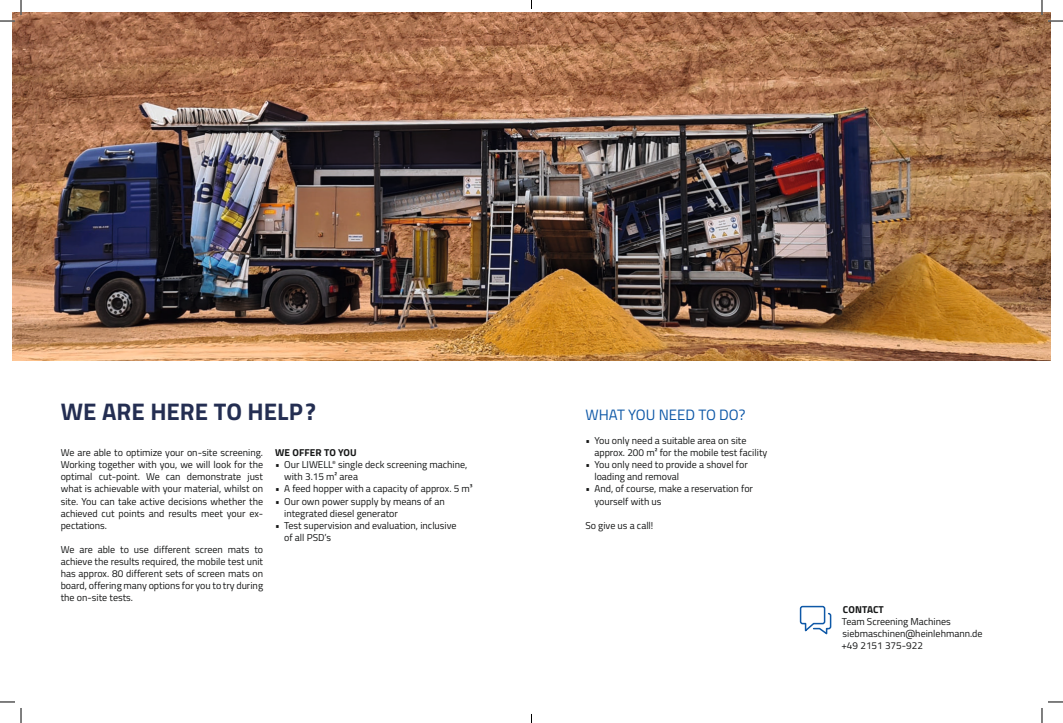
<style>
.page{position:relative;width:1063px;height:723px;background:#fff}
.page>*{position:absolute;margin:0;border:0;box-sizing:border-box;transform-origin:0 0}
.t1{font:700 24px "Titillium Web";letter-spacing:.005em;color:#242e52}
.t2{font:15px "Titillium Web";color:#0e58a7}
.t3{font:10px/12px "Titillium Web";color:#151616}
.t4{font:700 10px "Titillium Web";letter-spacing:.01em;color:#151616}
</style>
<div class="page">
<img style="left:12px;top:12px;width:1038px;height:348px">
<svg style="left:799px;top:605px;width:33px;height:30px"></svg>
<svg style="left:0;top:0;width:22px;height:22px"></svg>
<svg style="left:0;top:701px;width:22px;height:21px"></svg>
<svg style="left:1041px;top:0;width:21px;height:22px"></svg>
<svg style="left:1041px;top:701px;width:21px;height:21px"></svg>
<h1 class="t1" style="left:61px;top:398px;width:257px">WE ARE HERE TO HELP?</h1>
<p class="t3" style="left:61px;top:447px;width:204px;text-align:justify">We are able to optimize your on-site screening.<br>Working together with you, we will look for the optimal cut-point. We can demonstrate just what is achievable with your material, whilst on site. You can take active decisions whether the achieved cut points and results meet your ex&shy;pectations.</p>
<p class="t3" style="left:61px;top:543px;width:204px;text-align:justify">We are able to use different screen mats to achieve the results required, the mobile test unit has approx. 80 different sets of screen mats on board, offering many options for you to try during the on-site tests.</p>
<p class="t4" style="left:275px;top:447px;width:83px">WE OFFER TO YOU</p>
<p class="t3" style="left:284px;top:459px;width:185px;text-indent:-9px">• Our LIWELL<sup>®</sup> single deck screening machine, with 3.15 m² area</p>
<p class="t3" style="left:275px;top:483px;width:199px">• A feed hopper with a capacity of approx. 5 m³</p>
<p class="t3" style="left:284px;top:495px;width:162px;text-indent:-9px">• Our own power supply by means of an integrated diesel generator</p>
<p class="t3" style="left:284px;top:519px;width:174px;text-indent:-9px">• Test supervision and evaluation, inclusive of all PSD’s</p>
<h2 class="t2" style="left:585px;top:408px;width:162px">WHAT YOU NEED TO DO?</h2>
<p class="t3" style="left:594px;top:435px;width:174px;text-indent:-9px">• You only need a suitable area on site approx. 200 m² for the mobile test facility</p>
<p class="t3" style="left:594px;top:459px;width:155px;text-indent:-9px">• You only need to provide a shovel for loading and removal</p>
<p class="t3" style="left:594px;top:483px;width:160px;text-indent:-9px">• And, of course, make a reservation for yourself with us</p>
<p class="t3" style="left:585px;top:519px;width:70px">So give us a call!</p>
<p class="t4" style="left:843px;top:603px;width:42px">CONTACT</p>
<p class="t3" style="left:841px;top:615px;width:143px">Team Screening Machines siebmaschinen@heinlehmann.de +49 2151 375-922</p>
</div>
